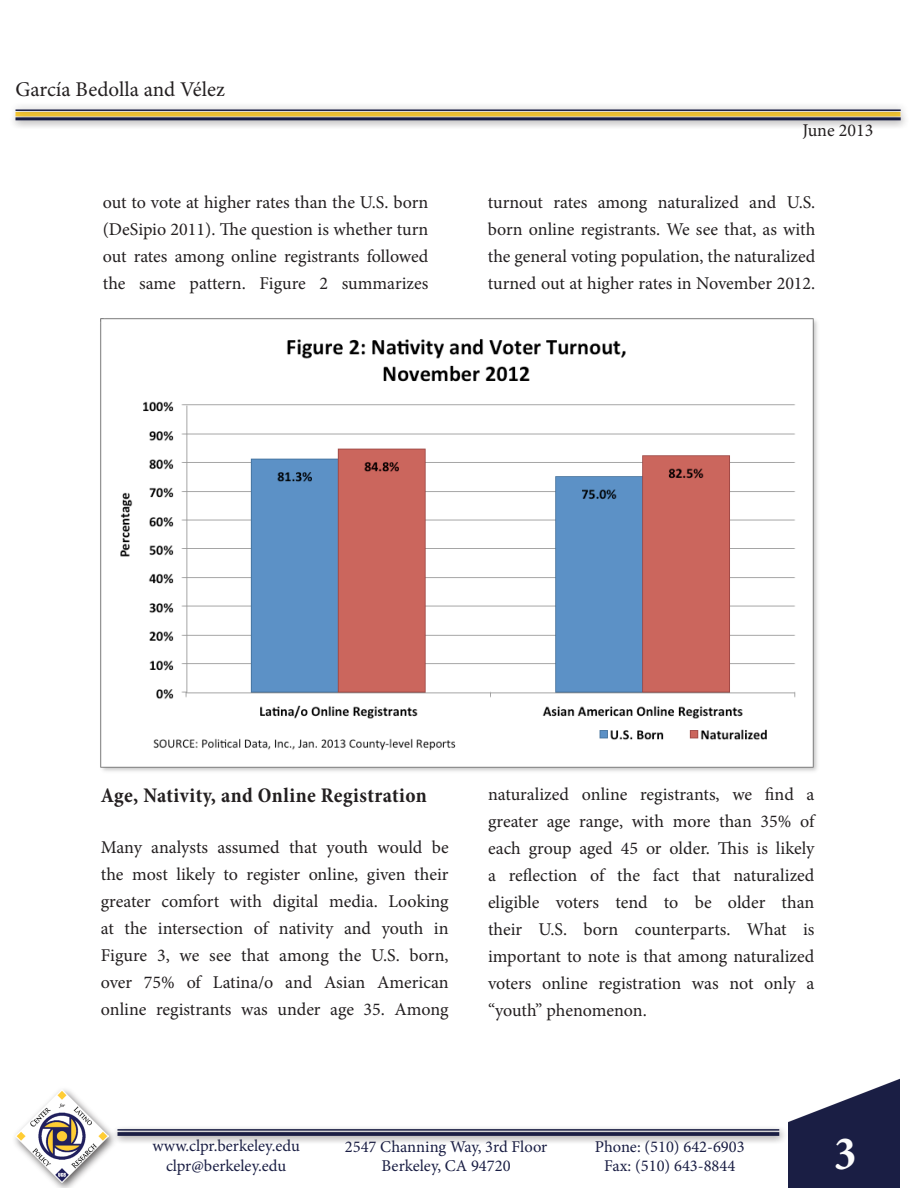
<style>
.page{position:relative;width:918px;height:1188px;background:#fff}
.page>*{position:absolute;margin:0;border:0;box-sizing:border-box;transform-origin:0 0}
.t1{font:700 condensed 48px "Minion Pro";color:#fcfcfc}
.t2{font:700 condensed 21px "Minion Pro";letter-spacing:.02em;color:#231f20}
.t3{font:21px "Minion Pro";color:#231f20}
.t4{font:18px/27px "Minion Pro";color:#231f20;text-align:justify}
.t5{font:16.5px "Minion Pro";color:#1a1e44}
</style>
<div class="page">
<div style="left:11px;top:1086px;width:107px;height:102px;background:#231f20;opacity:.75"></div>
<img style="left:15px;top:1089px;width:93px;height:93px">
<img style="left:788px;top:1078px;width:112px;height:110px">
<div style="left:111px;top:1125px;width:677px;height:20px;background:#231f20;opacity:.75"></div>
<svg style="left:118px;top:1132px;width:661px;height:4px;background:#24274b"></svg>
<hr style="left:117px;top:1129px;width:662px;height:2px;background:#1a1e44">
<div style="left:9px;top:110px;width:901px;height:20px;background:#231f20;opacity:.75"></div>
<div style="left:9px;top:102px;width:900px;height:18px;background:#231f20;opacity:.75"></div>
<hr style="left:16px;top:109px;width:885px;height:2px;background:#1a1e44">
<img style="left:100px;top:318px;width:718px;height:454px">
<p class="t3" style="left:16px;top:75px;width:211px">García Bedolla and Vélez</p>
<p class="t4" style="left:802px;top:117px;width:72px">June 2013</p>
<p class="t4" style="left:103px;top:189px;width:327px">out to vote at higher rates than the U.S. born (DeSipio 2011). The question is whether turn out rates among online registrants followed the same pattern. Figure 2 summarizes</p>
<p class="t4" style="left:488px;top:189px;width:329px">turnout rates among naturalized and U.S. born online registrants. We see that, as with the general voting population, the naturalized turned out at higher rates in November 2012.</p>
<p class="t2" style="left:101px;top:781px;width:328px">Age, Nativity, and Online Registration</p>
<p class="t4" style="left:101px;top:834px;width:349px">Many analysts assumed that youth would be the most likely to register online, given their greater comfort with digital media. Looking at the intersection of nativity and youth in Figure 3, we see that among the U.S. born, over 75% of Latina/o and Asian American online registrants was under age 35. Among</p>
<p class="t4" style="left:488px;top:781px;width:328px">naturalized online registrants, we find a greater age range, with more than 35% of each group aged 45 or older. This is likely a reflection of the fact that naturalized</p>
<p class="t4" style="left:488px;top:889px;width:328px">eligible voters tend to be older than their U.S. born counterparts. What is important to note is that among naturalized voters online registration was not only a</p>
<p class="t4" style="left:488px;top:997px;width:160px">“youth” phenomenon.</p>
<p class="t5" style="left:152px;top:1135px;width:149px">www.clpr.berkeley.edu</p>
<p class="t5" style="left:166px;top:1154px;width:122px">clpr@berkeley.edu</p>
<p class="t5" style="left:345px;top:1135px;width:204px">2547 Channing Way, 3rd Floor</p>
<p class="t5" style="left:382px;top:1155px;width:130px">Berkeley, CA 94720</p>
<p class="t5" style="left:595px;top:1135px;width:151px">Phone: (510) 642-6903</p>
<p class="t5" style="left:604px;top:1155px;width:133px">Fax: (510) 643-8844</p>
<p class="t1" style="left:834px;top:1121px;width:24px">3</p>
</div>
